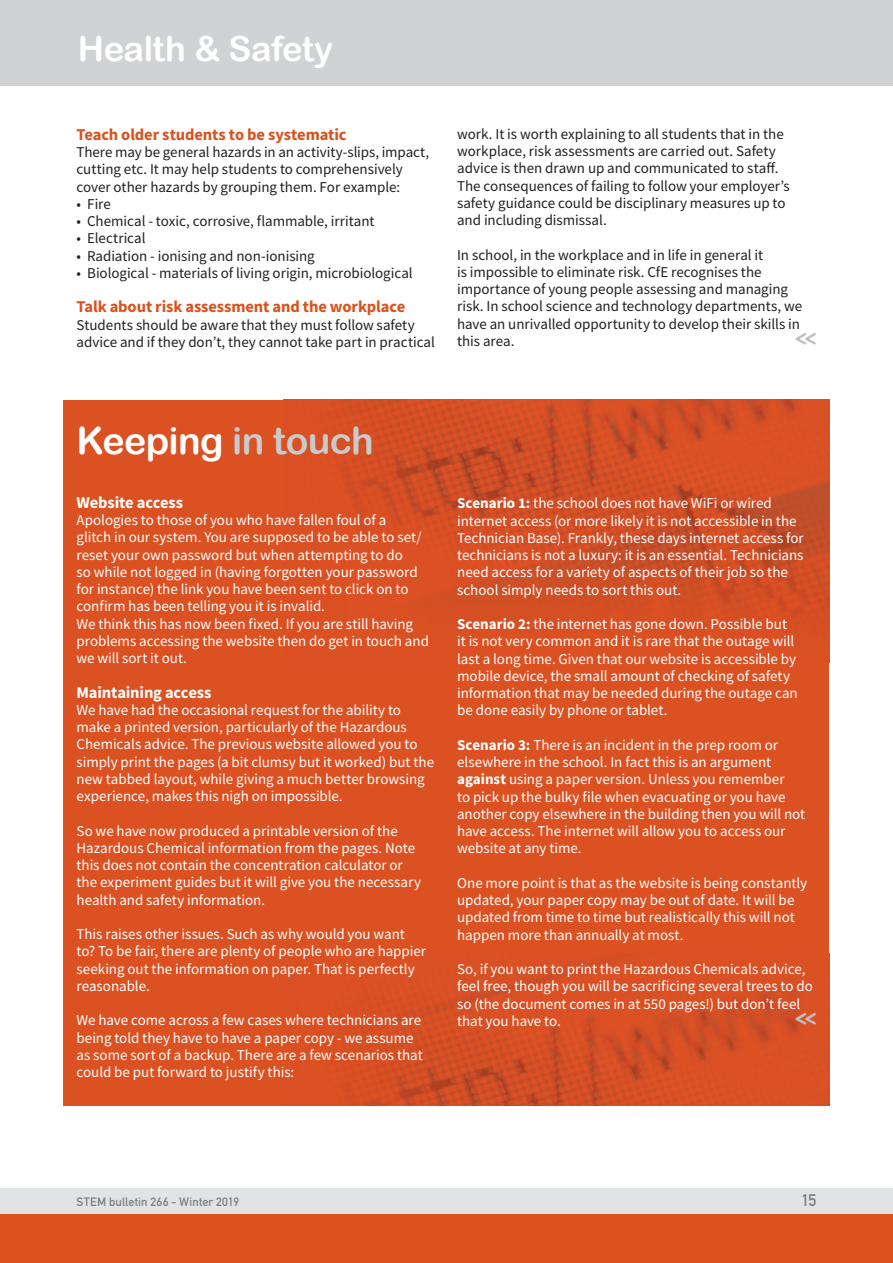
<style>
.page{position:relative;width:893px;height:1263px;background:#fff}
.page>*{position:absolute;margin:0;border:0;box-sizing:border-box;transform-origin:0 0}
.t1{font:37.5px "Arial Rounded MT Bold";letter-spacing:-.02em;color:#fff}
.t2{font:34.5px "Arial Rounded MT Bold";letter-spacing:-.015em;color:#fff}
.t3{font:700 24.15px "Monoglyceride";color:#bec0c3;scale:.87 1}
.t4{font:700 16.5px "Source Sans Pro";letter-spacing:-.005em;color:#da511d}
.t5{font:700 16.5px "Source Sans Pro";letter-spacing:-.01em;color:#fff}
.t6{font:700 16.5px "DIN Alternate";color:#7d8082}
.t7{font:15px/17.2px "Source Sans Pro";letter-spacing:-.005em;color:#fff}
.t8{font:15px/17.2px "Source Sans Pro";letter-spacing:-.005em;color:#231f20}
.t9{font:700 12px "DIN Alternate";letter-spacing:.015em;color:#7d8082}
.s1{color:#c8cacc}
.s2{font-weight:700}
</style>
<div class="page">
<div style="left:0;top:1188px;width:893px;height:26px;background:#e2e3e4"></div>
<div style="left:0;top:1214px;width:893px;height:49px;background:#da511d"></div>
<div style="left:0;top:0;width:893px;height:85px;background:#d1d2d3"></div>
<div style="left:64px;top:400px;width:765px;height:706px;background:#db5122"></div>
<img style="left:340px;top:400px;width:489px;height:216px">
<img style="left:346px;top:957px;width:483px;height:149px">
<h2 class="t2" style="left:78px;top:29px;width:257px">Health &amp; Safety</h2>
<p class="t4" style="left:77px;top:123px;width:271px">Teach older students to be systematic</p>
<p class="t8" style="left:77px;top:143px;width:354px">There may be general hazards in an activity-slips, impact, cutting etc. It may help students to comprehensively cover other hazards by grouping them. For example:</p>
<p class="t8" style="left:77px;top:195px;width:36px">• Fire</p>
<p class="t8" style="left:77px;top:212px;width:300px">• Chemical - toxic, corrosive, flammable, irritant</p>
<p class="t8" style="left:77px;top:230px;width:71px">• Electrical</p>
<p class="t8" style="left:77px;top:247px;width:240px">• Radiation - ionising and non-ionising</p>
<p class="t8" style="left:77px;top:264px;width:338px">• Biological - materials of living origin, microbiological</p>
<p class="t4" style="left:77px;top:296px;width:330px">Talk about risk assessment and the workplace</p>
<p class="t8" style="left:77px;top:316px;width:360px">Students should be aware that they must follow safety advice and if they don’t, they cannot take part in practical</p>
<p class="t8" style="left:457px;top:125px;width:334px">work. It is worth explaining to all students that in the workplace, risk assessments are carried out. Safety advice is then drawn up and communicated to staff.<br>The consequences of failing to follow your employer’s safety guidance could be disciplinary measures up to and including dismissal.</p>
<p class="t8" style="left:457px;top:246px;width:347px">In school, in the workplace and in life in general it<br>is impossible to eliminate risk. CfE recognises the importance of young people assessing and managing risk. In school science and technology departments, we have an unrivalled opportunity to develop their skills in this area.</p>
<h3 class="t3" style="left:795px;top:322px;width:26px">&lt;&lt;</h3>
<h1 class="t1" style="left:77px;top:418px;width:299px">Keeping <span class="s1">in touch</span></h1>
<p class="t5" style="left:77px;top:491px;width:108px">Website access</p>
<p class="t7" style="left:77px;top:511px;width:354px">Apologies to those of you who have fallen foul of a<br>glitch in our system. You are supposed to be able to set/ reset your own password but when attempting to do<br>so while not logged in (having forgotten your password for instance) the link you have been sent to click on to confirm has been telling you it is invalid.<br>We think this has now been fixed. If you are still having problems accessing the website then do get in touch and we will sort it out.</p>
<p class="t5" style="left:77px;top:681px;width:136px">Maintaining access</p>
<p class="t7" style="left:77px;top:701px;width:359px">We have had the occasional request for the ability to make a printed version, particularly of the Hazardous Chemicals advice. The previous website allowed you to simply print the pages (a bit clumsy but it worked) but the new tabbed layout, while giving a much better browsing experience, makes this nigh on impossible.</p>
<p class="t7" style="left:77px;top:822px;width:346px">So we have now produced a printable version of the Hazardous Chemical information from the pages. Note this does not contain the concentration calculator or the experiment guides but it will give you the necessary health and safety information.</p>
<p class="t7" style="left:77px;top:925px;width:351px">This raises other issues. Such as why would you want to? To be fair, there are plenty of people who are happier seeking out the information on paper. That is perfectly reasonable.</p>
<p class="t7" style="left:77px;top:1012px;width:348px">We have come across a few cases where technicians are being told they have to have a paper copy - we assume as some sort of a backup. There are a few scenarios that could be put forward to justify this:</p>
<p class="t7" style="left:457px;top:495px;width:348px"><span class="s2">Scenario 1:</span> the school does not have WiFi or wired internet access (or more likely it is not accessible in the Technician Base). Frankly, these days internet access for technicians is not a luxury: it is an essential. Technicians need access for a variety of aspects of their job so the school simply needs to sort this out.</p>
<p class="t7" style="left:457px;top:615px;width:342px"><span class="s2">Scenario 2:</span> the internet has gone down. Possible but it is not very common and it is rare that the outage will last a long time. Given that our website is accessible by mobile device, the small amount of checking of safety information that may be needed during the outage can be done easily by phone or tablet.</p>
<p class="t7" style="left:457px;top:736px;width:350px"><span class="s2">Scenario 3:</span> There is an incident in the prep room or elsewhere in the school. In fact this is an argument <span class="s2">against</span> using a paper version. Unless you remember<br>to pick up the bulky file when evacuating or you have another copy elsewhere in the building then you will not have access. The internet will allow you to access our website at any time.</p>
<p class="t7" style="left:457px;top:874px;width:352px">One more point is that as the website is being constantly updated, your paper copy may be out of date. It will be updated from time to time but realistically this will not happen more than annually at most.</p>
<p class="t7" style="left:457px;top:960px;width:357px">So, if you want to print the Hazardous Chemicals advice, feel free, though you will be sacrificing several trees to do so (the document comes in at 550 pages!) but don’t feel that you have to.</p>
<h3 class="t3" style="left:795px;top:1002px;width:26px">&lt;&lt;</h3>
<p class="t9" style="left:77px;top:1192px;width:164px">STEM bulletin 266 - Winter 2019</p>
<p class="t6" style="left:801px;top:1187px;width:16px">15</p>
</div>
